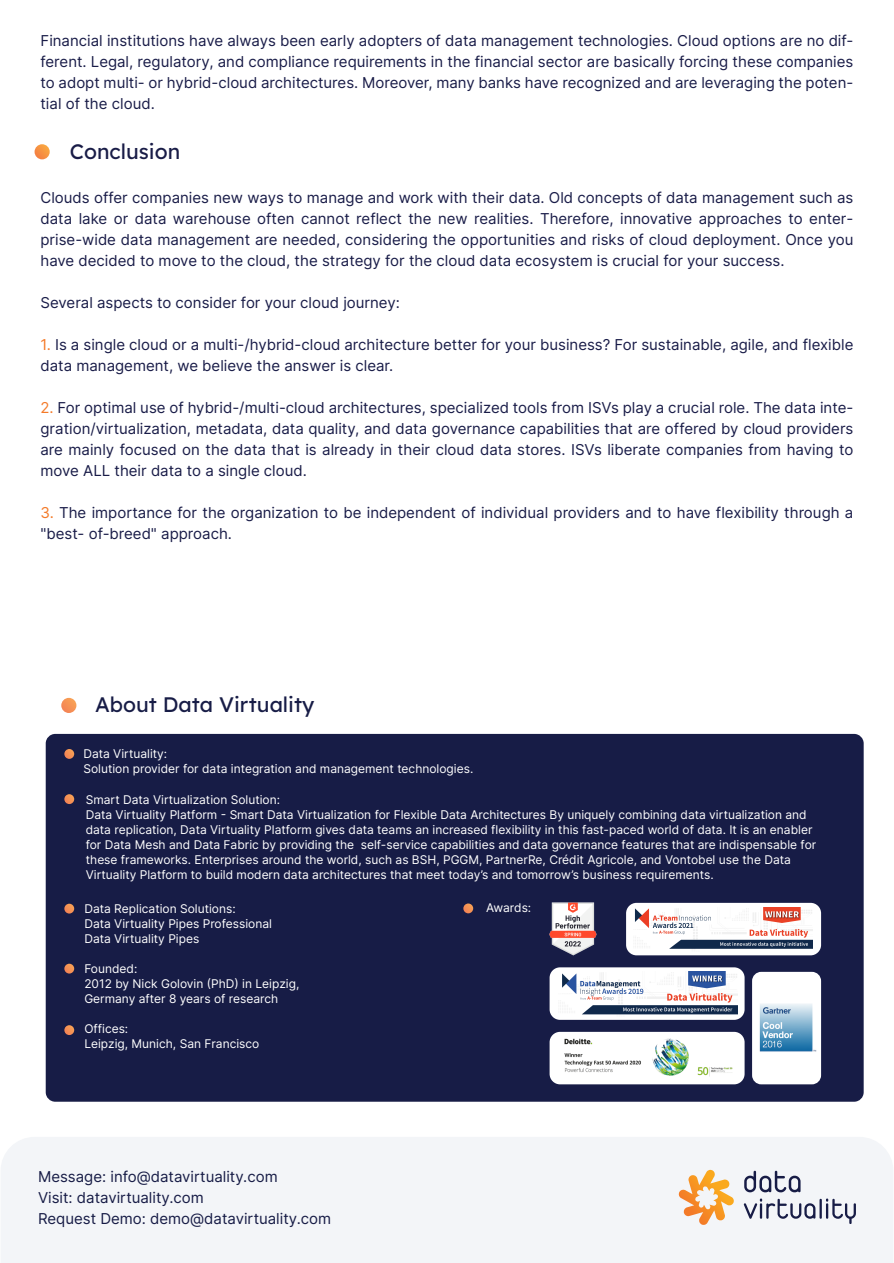
<style>
.page{position:relative;width:894px;height:1263px;background:#fff}
.page>*{position:absolute;margin:0;border:0;box-sizing:border-box;transform-origin:0 0}
.t1{font:21px "Lexend";color:#171c46}
.t2{font:21px "Lexend";color:#191c47}
.t3{font:15px/21px "Inter";color:#191c48;text-align:justify}
.t4{font:15px/21px "Inter";color:#171c46}
.t5{font:12px/15px "Inter";color:#fff}
.s1{color:#f47a28}
</style>
<div class="page">
<svg style="left:35px;top:144px;width:15px;height:15px"></svg>
<div style="left:1px;top:1137px;width:892px;height:126px;background:#f3f5f8"></div>
<svg style="left:744px;top:1171px;width:112px;height:53px"></svg>
<svg style="left:678px;top:1170px;width:56px;height:55px"></svg>
<svg style="left:61px;top:698px;width:15px;height:15px"></svg>
<div style="left:46px;top:734px;width:818px;height:368px;background:#171c46;border-radius:10px"></div>
<svg style="left:64px;top:749px;width:10px;height:10px"></svg>
<svg style="left:463px;top:904px;width:10px;height:9px"></svg>
<svg style="left:64px;top:794px;width:10px;height:10px"></svg>
<svg style="left:64px;top:904px;width:10px;height:10px"></svg>
<svg style="left:64px;top:964px;width:10px;height:10px"></svg>
<svg style="left:64px;top:1025px;width:10px;height:10px"></svg>
<img style="left:550px;top:902px;width:47px;height:54px">
<div style="left:626px;top:903px;width:195px;height:52px;background:#fff;border-radius:10px"></div>
<img style="left:635px;top:907px;width:177px;height:42px">
<div style="left:550px;top:967px;width:195px;height:53px;background:#fff;border-radius:10px"></div>
<img style="left:562px;top:972px;width:175px;height:43px">
<div style="left:550px;top:1032px;width:195px;height:52px;background:#fff;border-radius:10px"></div>
<img style="left:564px;top:1038px;width:169px;height:39px">
<div style="left:752px;top:972px;width:69px;height:112px;background:#fff;border-radius:9px"></div>
<img style="left:759px;top:1004px;width:58px;height:48px">
<p class="t3" style="left:41px;top:30px;width:814px">Financial institutions have always been early adopters of data management technologies. Cloud options are no dif&shy;ferent. Legal, regulatory, and compliance requirements in the financial sector are basically forcing these companies to adopt multi- or hybrid-cloud architectures. Moreover, many banks have recognized and are leveraging the poten&shy;tial of the cloud.</p>
<h1 class="t2" style="left:70px;top:136px;width:112px">Conclusion</h1>
<p class="t3" style="left:41px;top:187px;width:814px">Clouds offer companies new ways to manage and work with their data. Old concepts of data management such as data lake or data warehouse often cannot reflect the new realities. Therefore, innovative approaches to enter&shy;prise-wide data management are needed, considering the opportunities and risks of cloud deployment. Once you have decided to move to the cloud, the strategy for the cloud data ecosystem is crucial for your success.</p>
<p class="t3" style="left:41px;top:292px;width:361px">Several aspects to consider for your cloud journey:</p>
<p class="t3" style="left:41px;top:334px;width:814px"><span class="s1">1.</span> Is a single cloud or a multi-/hybrid-cloud architecture better for your business? For sustainable, agile, and flexible data management, we believe the answer is clear.</p>
<p class="t3" style="left:41px;top:397px;width:814px"><span class="s1">2.</span> For optimal use of hybrid-/multi-cloud architectures, specialized tools from ISVs play a crucial role. The data inte&shy;gration/virtualization, metadata, data quality, and data governance capabilities that are offered by cloud providers are mainly focused on the data that is already in their cloud data stores. ISVs liberate companies from having to move ALL their data to a single cloud.</p>
<p class="t3" style="left:41px;top:502px;width:814px"><span class="s1">3.</span> The importance for the organization to be independent of individual providers and to have flexibility through a "best- of-breed" approach.</p>
<h1 class="t1" style="left:95px;top:689px;width:221px">About Data Virtuality</h1>
<p class="t5" style="left:83px;top:746px;width:391px">Data Virtuality:<br>Solution provider for data integration and management technologies.</p>
<p class="t5" style="left:86px;top:791px;width:732px">Smart Data Virtualization Solution:<br>Data Virtuality Platform - Smart Data Virtualization for Flexible Data Architectures By uniquely combining data virtualization and data replication, Data Virtuality Platform gives data teams an increased flexibility in this fast-paced world of data. It is an enabler for Data Mesh and Data Fabric by providing the self-service capabilities and data governance features that are indispensable for these frameworks. Enterprises around the world, such as BSH, PGGM, PartnerRe, Crédit Agricole, and Vontobel use the Data Virtuality Platform to build modern data architectures that meet today’s and tomorrow’s business requirements.</p>
<p class="t5" style="left:84px;top:901px;width:189px">Data Replication Solutions:<br>Data Virtuality Pipes Professional<br>Data Virtuality Pipes</p>
<p class="t5" style="left:84px;top:961px;width:216px">Founded:<br>2012 by Nick Golovin (PhD) in Leipzig,<br>Germany after 8 years of research</p>
<p class="t5" style="left:84px;top:1021px;width:177px">Offices:<br>Leipzig, Munich, San Francisco</p>
<p class="t5" style="left:486px;top:900px;width:47px">Awards:</p>
<p class="t4" style="left:38px;top:1165px;width:295px">Message: info@datavirtuality.com<br>Visit: datavirtuality.com<br>Request Demo: demo@datavirtuality.com</p>
</div>
